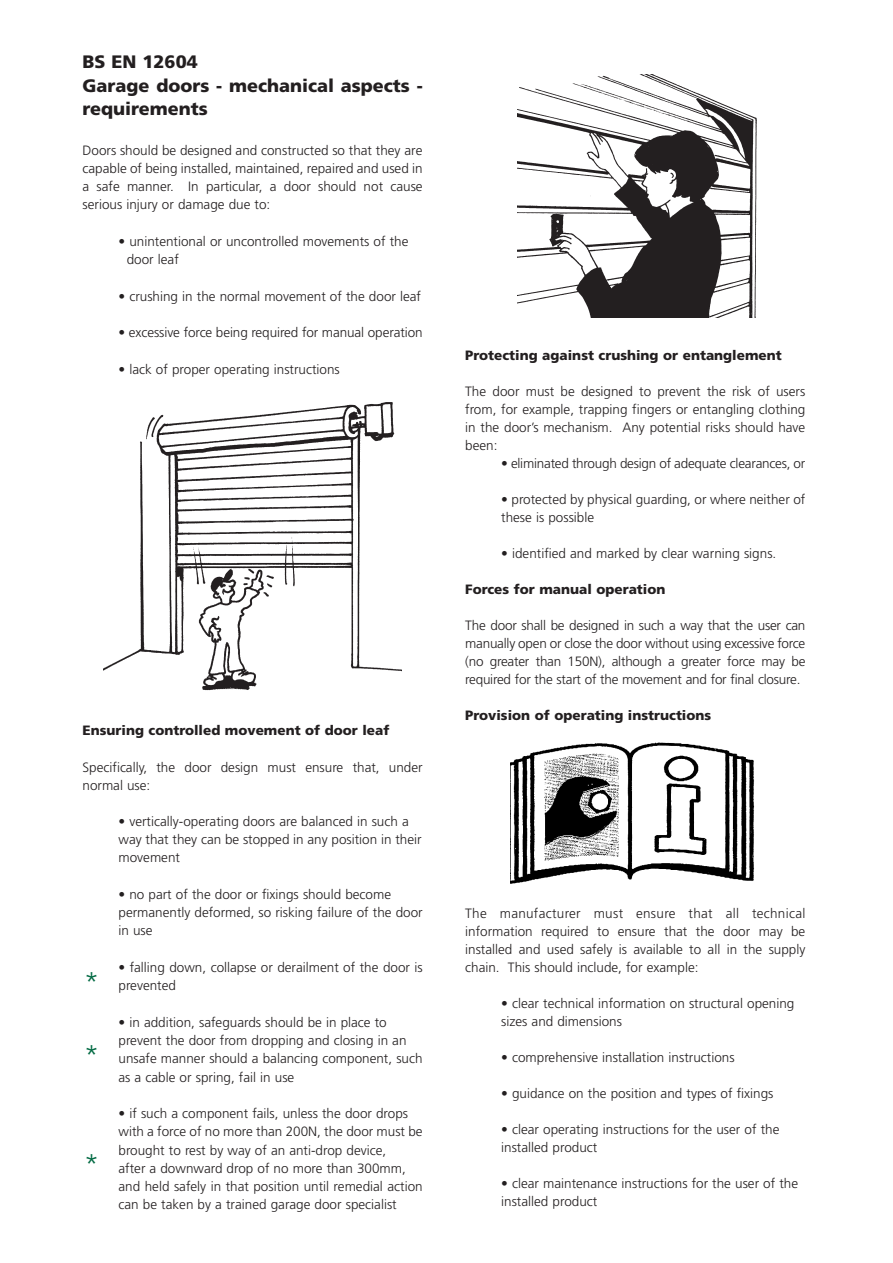
<style>
.page{position:relative;width:893px;height:1263px;background:#fff}
.page>*{position:absolute;margin:0;border:0;box-sizing:border-box;transform-origin:0 0}
.t1{font:300 27px "Frutiger";color:#026a43}
.t2{font:900 18px/23.5px "Frutiger";color:#231f20}
.t3{font:300 13.5px/18.1px "Frutiger";color:#231f20}
.t4{font:900 13.5px "Frutiger";color:#231f20}
</style>
<div class="page">
<img style="left:510px;top:743px;width:245px;height:141px">
<img style="left:104px;top:402px;width:297px;height:289px">
<img style="left:518px;top:75px;width:239px;height:243px">
<div style="left:95px;top:522px;width:27px;height:32px;background:#fff"></div>
<h2 class="t2" style="left:82px;top:50px;width:342px">BS EN 12604<br>Garage doors - mechanical aspects - requirements</h2>
<p class="t3" style="left:82px;top:141px;width:342px;text-align:justify">Doors should be designed and constructed so that they are capable of being installed, maintained, repaired and used in a safe manner. In particular, a door should not cause serious injury or damage due to:</p>
<p class="t3" style="left:127px;top:232px;width:283px;text-indent:-8px">• unintentional or uncontrolled movements of the door leaf</p>
<p class="t3" style="left:118px;top:287px;width:304px">• crushing in the normal movement of the door leaf</p>
<p class="t3" style="left:118px;top:324px;width:306px">• excessive force being required for manual operation</p>
<p class="t3" style="left:118px;top:360px;width:223px">• lack of proper operating instructions</p>
<p class="t4" style="left:82px;top:722px;width:308px">Ensuring controlled movement of door leaf</p>
<p class="t3" style="left:82px;top:758px;width:342px">Specifically, the door design must ensure that, under normal use:</p>
<p class="t3" style="left:118px;top:812px;width:305px">• vertically-operating doors are balanced in such a way that they can be stopped in any position in their movement</p>
<p class="t3" style="left:118px;top:885px;width:306px">• no part of the door or fixings should become permanently deformed, so risking failure of the door in use</p>
<p class="t3" style="left:118px;top:958px;width:306px">• falling down, collapse or derailment of the door is prevented</p>
<p class="t3" style="left:118px;top:1013px;width:306px">• in addition, safeguards should be in place to prevent the door from dropping and closing in an unsafe manner should a balancing component, such as a cable or spring, fail in use</p>
<p class="t3" style="left:118px;top:1104px;width:306px">• if such a component fails, unless the door drops with a force of no more than 200N, the door must be brought to rest by way of an anti-drop device,<br>after a downward drop of no more than 300mm, and held safely in that position until remedial action can be taken by a trained garage door specialist</p>
<h1 class="t1" style="left:84px;top:966px;width:17px">*</h1>
<h1 class="t1" style="left:84px;top:1040px;width:17px">*</h1>
<h1 class="t1" style="left:84px;top:1148px;width:17px">*</h1>
<p class="t4" style="left:465px;top:347px;width:318px">Protecting against crushing or entanglement</p>
<p class="t3" style="left:465px;top:382px;width:342px;text-align:justify">The door must be designed to prevent the risk of users from, for example, trapping fingers or entangling clothing in the door’s mechanism. Any potential risks should have been:</p>
<p class="t3" style="left:501px;top:454px;width:306px">• eliminated through design of adequate clearances, or</p>
<p class="t3" style="left:501px;top:490px;width:306px">• protected by physical guarding, or where neither of these is possible</p>
<p class="t3" style="left:501px;top:544px;width:277px">• identified and marked by clear warning signs.</p>
<p class="t4" style="left:465px;top:581px;width:202px">Forces for manual operation</p>
<p class="t3" style="left:465px;top:616px;width:342px;text-align:justify">The door shall be designed in such a way that the user can manually open or close the door without using excessive force (no greater than 150N), although a greater force may be required for the start of the movement and for final closure.</p>
<p class="t4" style="left:465px;top:707px;width:248px">Provision of operating instructions</p>
<p class="t3" style="left:465px;top:904px;width:342px;text-align:justify">The manufacturer must ensure that all technical information required to ensure that the door may be installed and used safely is available to all in the supply chain. This should include, for example:</p>
<p class="t3" style="left:501px;top:994px;width:295px">• clear technical information on structural opening sizes and dimensions</p>
<p class="t3" style="left:501px;top:1048px;width:235px">• comprehensive installation instructions</p>
<p class="t3" style="left:501px;top:1084px;width:274px">• guidance on the position and types of fixings</p>
<p class="t3" style="left:501px;top:1120px;width:280px">• clear operating instructions for the user of the installed product</p>
<p class="t3" style="left:501px;top:1174px;width:298px">• clear maintenance instructions for the user of the installed product</p>
</div>
